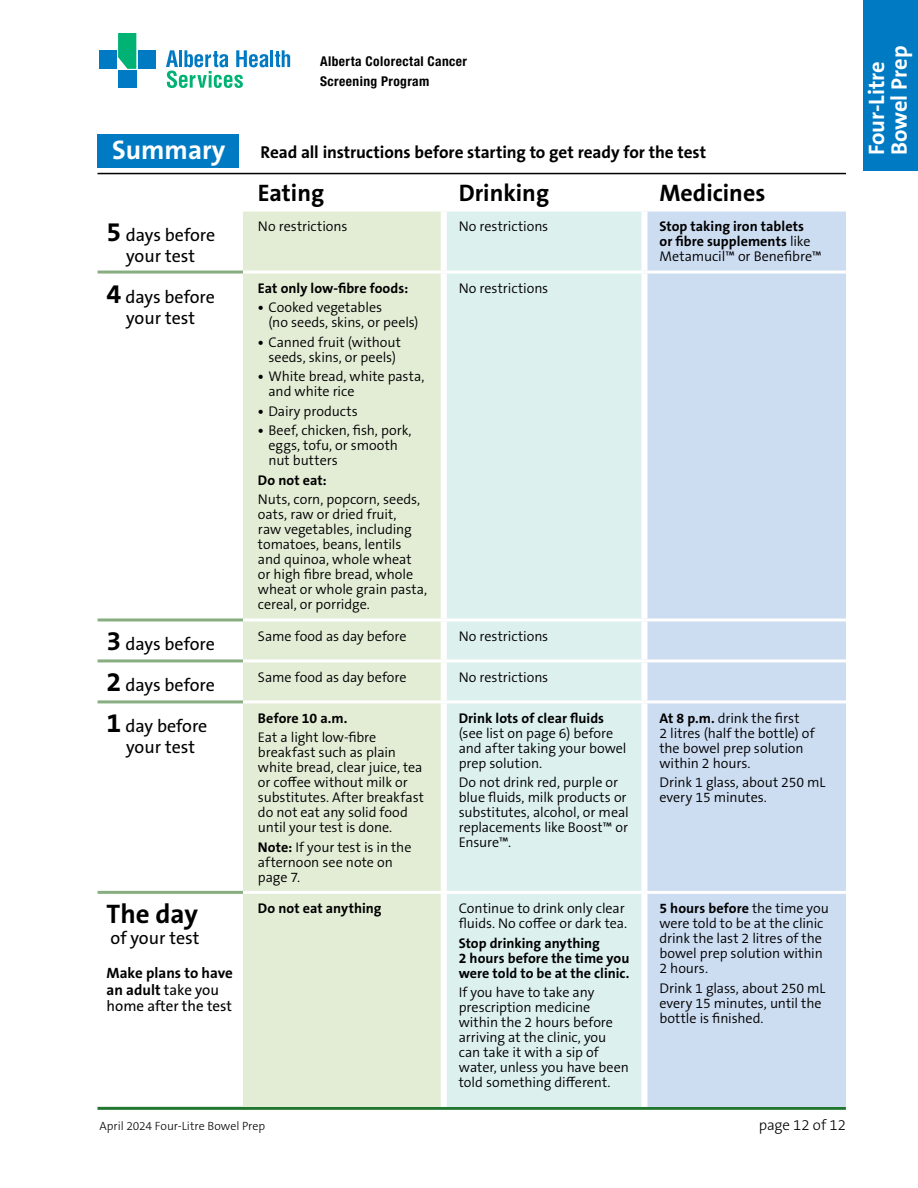
<style>
.page{position:relative;width:918px;height:1188px;background:#fff}
.page>*{position:absolute;margin:0;border:0;box-sizing:border-box;transform-origin:0 0}
.t1{font:700 27px "The Sans B W7";color:#fff}
.t2{font:700 27px "The Sans B W7";color:#000}
.t3{font:700 24px "The Sans B W7";color:#000}
.t4{font:700 22.5px/22.5px "The Sans B W7";color:#fff}
.t5{font:18px/21px "The Sans B W5 Plain";color:#000;text-align:center}
.t6{font:700 17.25px "The Sans B W7";letter-spacing:-.005em;color:#000}
.t7{font:700 15px/16.5px "The Sans B W7";color:#000}
.t8{font:15px "The Sans B W5 Plain";color:#000}
.t9{font:300 15px "The Sans B W3";letter-spacing:-.005em;color:#000}
.t10{font:300 14.1px/15px "The Sans B W4";letter-spacing:-.005em;color:#000}
.t11{font:700 14.1px/15px "The Sans B W7";letter-spacing:.005em;color:#000}
.t12{font:700 condensed 13.5px/19.5px "Helvetica Neue LT Std";letter-spacing:.03em;color:#000}
.t13{font:300 12px "The Sans B W3";color:#000}
.s1{font-family:"The Sans B W7";font-weight:700;font-size:27px}
.s2{font-family:"The Sans B W4";font-weight:300}
.s3{font-family:"The Sans B W7";font-weight:700}
.s4{font-family:"The Sans B W5 Plain";font-weight:400}
</style>
<div class="page">
<svg style="left:166px;top:50px;width:124px;height:38px"></svg>
<div style="left:99px;top:50px;width:17px;height:19px;background:#007ac2"></div>
<div style="left:138px;top:50px;width:17px;height:19px;background:#007ac2"></div>
<div style="left:118px;top:71px;width:18px;height:17px;background:#007ac2"></div>
<svg style="left:118px;top:33px;width:18px;height:36px"></svg>
<hr style="left:98px;top:1107px;width:748px;height:3px;background:#227730">
<div style="left:863px;top:0;width:55px;height:171px;background:#007bc3"></div>
<div style="left:243px;top:212px;width:198px;height:895px;background:#e3edd6"></div>
<div style="left:447px;top:212px;width:194px;height:895px;background:#dcf0ee"></div>
<div style="left:647px;top:212px;width:199px;height:895px;background:#ccdcf1"></div>
<hr style="left:98px;top:618px;width:145px;height:3px;background:#88ad81">
<hr style="left:98px;top:659px;width:145px;height:3px;background:#88ad81">
<hr style="left:98px;top:700px;width:145px;height:3px;background:#88ad81">
<hr style="left:98px;top:891px;width:145px;height:3px;background:#88ad81">
<hr style="left:243px;top:271px;width:201px;height:3px;background:#fff">
<hr style="left:444px;top:271px;width:200px;height:3px;background:#fff">
<hr style="left:644px;top:271px;width:202px;height:3px;background:#fff">
<hr style="left:444px;top:618px;width:200px;height:3px;background:#fff">
<hr style="left:444px;top:659px;width:200px;height:3px;background:#fff">
<hr style="left:444px;top:700px;width:200px;height:3px;background:#fff">
<hr style="left:444px;top:891px;width:200px;height:3px;background:#fff">
<hr style="left:243px;top:618px;width:201px;height:3px;background:#fff">
<hr style="left:243px;top:659px;width:201px;height:3px;background:#fff">
<hr style="left:243px;top:700px;width:201px;height:3px;background:#fff">
<hr style="left:243px;top:891px;width:201px;height:3px;background:#fff">
<hr style="left:644px;top:618px;width:202px;height:3px;background:#fff">
<hr style="left:644px;top:659px;width:202px;height:3px;background:#fff">
<hr style="left:644px;top:700px;width:202px;height:3px;background:#fff">
<hr style="left:644px;top:891px;width:202px;height:3px;background:#fff">
<hr style="left:98px;top:271px;width:145px;height:3px;background:#88ad81">
<div style="left:98px;top:134px;width:141px;height:34px;background:#007bc3"></div>
<hr style="left:98px;top:173px;width:748px;height:1px;background:#000">
<p class="t12" style="left:320px;top:51px;width:148px">Alberta Colorectal Cancer<br>Screening Program</p>
<h3 class="t4" style="left:866px;top:155px;width:111px;rotate:-90deg">Four-Litre<br>Bowel Prep</h3>
<h2 class="t3" style="left:258px;top:178px;width:68px">Eating</h2>
<h2 class="t3" style="left:459px;top:178px;width:92px">Drinking</h2>
<h2 class="t3" style="left:659px;top:178px;width:107px">Medicines</h2>
<h1 class="t1" style="left:112px;top:132px;width:115px">Summary</h1>
<p class="t6" style="left:261px;top:141px;width:447px">Read all instructions before starting to get ready for the test</p>
<p class="t5" style="left:107px;top:224px;width:110px"><span class="s1">5</span> days before your test</p>
<p class="t10" style="left:258px;top:219px;width:91px">No restrictions</p>
<p class="t10" style="left:459px;top:219px;width:91px">No restrictions</p>
<p class="t11" style="left:659px;top:219px;width:153px">Stop taking iron tablets or fibre supplements <span class="s2">like</span></p>
<p class="t10" style="left:659px;top:249px;width:164px">Metamucil™ or Benefibre™</p>
<p class="t5" style="left:107px;top:286px;width:110px"><span class="s1">4</span> days before your test</p>
<p class="t11" style="left:258px;top:281px;width:152px">Eat only low-fibre foods:</p>
<p class="t10" style="left:268px;top:300px;width:152px;text-indent:-10px"><span class="s3">•</span> Cooked vegetables<br>(no seeds, skins, or peels)</p>
<p class="t10" style="left:258px;top:335px;width:145px;text-align:center"><span class="s3">•</span> Canned fruit (without seeds, skins, or peels)</p>
<p class="t10" style="left:268px;top:369px;width:157px;text-indent:-11px"><span class="s3">•</span> White bread, white pasta, and white rice</p>
<p class="t10" style="left:258px;top:404px;width:101px"><span class="s3">•</span> Dairy products</p>
<p class="t10" style="left:268px;top:423px;width:145px;text-indent:-11px"><span class="s3">•</span> Beef, chicken, fish, pork, eggs, tofu, or smooth nut butters</p>
<p class="t11" style="left:258px;top:473px;width:70px">Do not eat:</p>
<p class="t10" style="left:258px;top:492px;width:171px">Nuts, corn, popcorn, seeds, oats, raw or dried fruit,<br>raw vegetables, including tomatoes, beans, lentils and quinoa, whole wheat or high fibre bread, whole wheat or whole grain pasta, cereal, or porridge.</p>
<p class="t10" style="left:459px;top:281px;width:91px">No restrictions</p>
<p class="t5" style="left:107px;top:634px;width:110px"><span class="s1">3</span> days before</p>
<p class="t10" style="left:258px;top:629px;width:150px">Same food as day before</p>
<p class="t10" style="left:459px;top:629px;width:91px">No restrictions</p>
<p class="t5" style="left:107px;top:675px;width:110px"><span class="s1">2</span> days before</p>
<p class="t10" style="left:258px;top:670px;width:150px">Same food as day before</p>
<p class="t10" style="left:459px;top:670px;width:91px">No restrictions</p>
<p class="t5" style="left:107px;top:716px;width:102px"><span class="s1">1</span> day before your test</p>
<p class="t11" style="left:258px;top:711px;width:91px">Before 10 a.m.</p>
<p class="t11" style="left:459px;top:711px;width:147px">Drink lots of clear fluids</p>
<p class="t10" style="left:459px;top:726px;width:169px">(see list on page 6) before and after taking your bowel prep solution.</p>
<p class="t10" style="left:459px;top:775px;width:171px">Do not drink red, purple or blue fluids, milk products or substitutes, alcohol, or meal replacements like Boost™ or<br>Ensure™.</p>
<p class="t10" style="left:258px;top:730px;width:168px">Eat a light low-fibre breakfast such as plain white bread, clear juice, tea or coffee without milk or substitutes. After breakfast do not eat any solid food until your test is done.</p>
<p class="t10" style="left:258px;top:840px;width:155px"><span class="s3">Note:</span> If your test is in the afternoon see note on page 7.</p>
<h1 class="t2" style="left:107px;top:896px;width:93px">The day</h1>
<p class="t5" style="left:110px;top:927px;width:91px">of your test</p>
<p class="t7" style="left:107px;top:965px;width:128px">Make plans to have an adult <span class="s4">take you</span></p>
<p class="t8" style="left:107px;top:997px;width:127px">home after the test</p>
<p class="t11" style="left:258px;top:901px;width:125px">Do not eat anything</p>
<p class="t10" style="left:459px;top:901px;width:170px">Continue to drink only clear fluids. No coffee or dark tea.</p>
<p class="t11" style="left:459px;top:936px;width:172px">Stop drinking anything<br>2 hours before the time you were told to be at the clinic.</p>
<p class="t10" style="left:459px;top:985px;width:172px">If you have to take any prescription medicine within the 2 hours before arriving at the clinic, you can take it with a sip of water, unless you have been told something different.</p>
<p class="t10" style="left:659px;top:711px;width:157px"><span class="s3">At 8 p.m.</span> drink the first<br>2 litres (half the bottle) of the bowel prep solution within 2 hours.</p>
<p class="t10" style="left:659px;top:775px;width:168px">Drink 1 glass, about 250 mL every 15 minutes.</p>
<p class="t11" style="left:659px;top:901px;width:171px">5 hours before <span class="s2">the time you</span></p>
<p class="t10" style="left:659px;top:916px;width:166px;text-align:justify">were told to be at the clinic drink the last 2 litres of the bowel prep solution within 2 hours.</p>
<p class="t10" style="left:659px;top:981px;width:168px">Drink 1 glass, about 250 mL every 15 minutes, until the bottle is finished.</p>
<p class="t13" style="left:99px;top:1118px;width:167px">April 2024 Four-Litre Bowel Prep</p>
<p class="t9" style="left:759px;top:1115px;width:89px">page 12 of 12</p>
</div>
